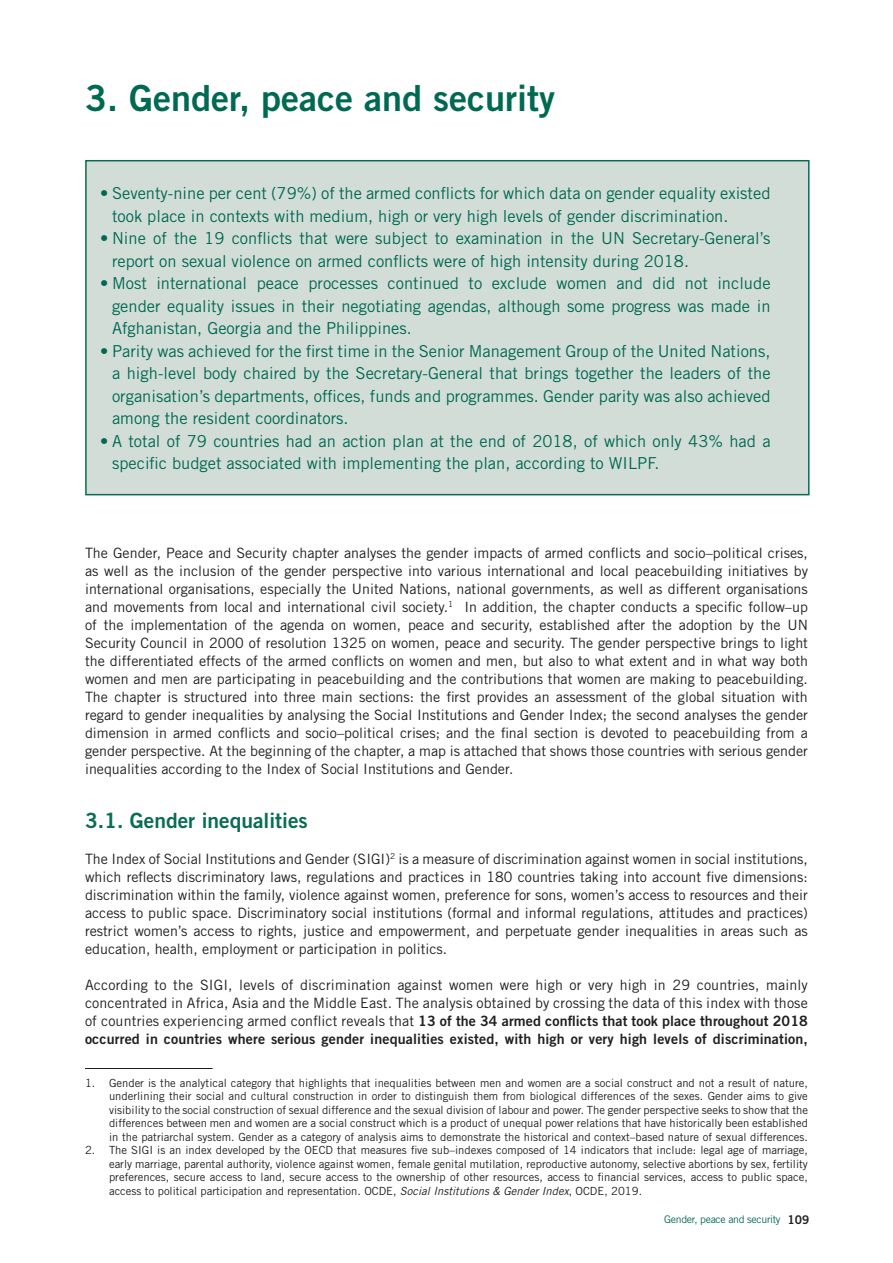
<style>
.page{position:relative;width:893px;height:1263px;background:#fff}
.page>*{position:absolute;margin:0;border:0;box-sizing:border-box;transform-origin:0 0}
.heading_7{font:36px "Trade Gothic LT Std Bd 2";color:#006951}
.t1{font:21px "Trade Gothic LT Std Bd 2";color:#096c55}
.t2{font:16.5px/22.5px "Trade Gothic LT Std";color:#006951}
.t3{font:14.25px/18px "Trade Gothic LT Std";color:#231f20;text-align:justify}
.t4{font:12px "Trade Gothic LT Std Bd 2";color:#231f20}
.t5{font:11.25px/13.5px "Trade Gothic LT Std";color:#231f20;text-align:justify}
.t6{font:10.5px "Trade Gothic LT Std";letter-spacing:-.03em;color:#096c55}
.s1{font-family:"Trade Gothic LT Std Bd 2"}
.s2{font-style:italic}
</style>
<div class="page">
<div style="left:85px;top:160px;width:724px;height:335px;background:#d3ddd8;border:2px solid #096c55"></div>
<hr style="left:85px;top:1068px;width:128px;height:1px;background:#231f20">
<p class="heading_7" style="left:85px;top:76px;width:471px">3. Gender, peace and security</p>
<p class="t2" style="left:112px;top:182px;width:660px;text-indent:-12px">• Seventy-nine per cent (79%) of the armed conflicts for which data on gender equality existed took place in contexts with medium, high or very high levels of gender discrimination.</p>
<p class="t2" style="left:112px;top:227px;width:660px;text-indent:-12px">• Nine of the 19 conflicts that were subject to examination in the UN Secretary-General’s report on sexual violence on armed conflicts were of high intensity during 2018.</p>
<p class="t2" style="left:112px;top:272px;width:660px;text-align:justify;text-indent:-12px">• Most international peace processes continued to exclude women and did not include gender equality issues in their negotiating agendas, although some progress was made in Afghanistan, Georgia and the Philippines.</p>
<p class="t2" style="left:112px;top:339px;width:660px;text-align:justify;text-indent:-12px">• Parity was achieved for the first time in the Senior Management Group of the United Nations, a high-level body chaired by the Secretary-General that brings together the leaders of the organisation’s departments, offices, funds and programmes. Gender parity was also achieved among the resident coordinators.</p>
<p class="t2" style="left:112px;top:429px;width:660px;text-indent:-12px">• A total of 79 countries had an action plan at the end of 2018, of which only 43% had a specific budget associated with implementing the plan, according to WILPF.</p>
<p class="t3" style="left:85px;top:544px;width:724px">The Gender, Peace and Security chapter analyses the gender impacts of armed conflicts and socio–political crises, as well as the inclusion of the gender perspective into various international and local peacebuilding initiatives by international organisations, especially the United Nations, national governments, as well as different organisations and movements from local and international civil society.<sup>1</sup> In addition, the chapter conducts a specific follow–up of the implementation of the agenda on women, peace and security, established after the adoption by the UN Security Council in 2000 of resolution 1325 on women, peace and security. The gender perspective brings to light the differentiated effects of the armed conflicts on women and men, but also to what extent and in what way both women and men are participating in peacebuilding and the contributions that women are making to peacebuilding.<br>The chapter is structured into three main sections: the first provides an assessment of the global situation with regard to gender inequalities by analysing the Social Institutions and Gender Index; the second analyses the gender dimension in armed conflicts and socio–political crises; and the final section is devoted to peacebuilding from a gender perspective. At the beginning of the chapter, a map is attached that shows those countries with serious gender inequalities according to the Index of Social Institutions and Gender.</p>
<p class="t1" style="left:85px;top:807px;width:224px">3.1. Gender inequalities</p>
<p class="t3" style="left:85px;top:850px;width:724px">The Index of Social Institutions and Gender (SIGI)<sup>2</sup> is a measure of discrimination against women in social institutions, which reflects discriminatory laws, regulations and practices in 180 countries taking into account five dimensions: discrimination within the family, violence against women, preference for sons, women’s access to resources and their access to public space. Discriminatory social institutions (formal and informal regulations, attitudes and practices) restrict women’s access to rights, justice and empowerment, and perpetuate gender inequalities in areas such as education, health, employment or participation in politics.</p>
<p class="t3" style="left:85px;top:976px;width:724px">According to the SIGI, levels of discrimination against women were high or very high in 29 countries, mainly concentrated in Africa, Asia and the Middle East. The analysis obtained by crossing the data of this index with those of countries experiencing armed conflict reveals that <span class="s1">13 of the 34 armed conflicts that took place throughout 2018 occurred in countries where serious gender inequalities existed, with high or very high levels of discrimination,</span></p>
<p class="t5" style="left:109px;top:1076px;width:700px;text-indent:-24px">1. Gender is the analytical category that highlights that inequalities between men and women are a social construct and not a result of nature, underlining their social and cultural construction in order to distinguish them from biological differences of the sexes. Gender aims to give visibility to the social construction of sexual difference and the sexual division of labour and power. The gender perspective seeks to show that the differences between men and women are a social construct which is a product of unequal power relations that have historically been established in the patriarchal system. Gender as a category of analysis aims to demonstrate the historical and context–based nature of sexual differences.</p>
<p class="t5" style="left:109px;top:1143px;width:700px;text-indent:-24px">2. The SIGI is an index developed by the OECD that measures five sub–indexes composed of 14 indicators that include: legal age of marriage, early marriage, parental authority, violence against women, female genital mutilation, reproductive autonomy, selective abortions by sex, fertility preferences, secure access to land, secure access to the ownership of other resources, access to financial services, access to public space, access to political participation and representation. OCDE, <span class="s2">Social Institutions &amp; Gender Index</span>, OCDE, 2019.</p>
<p class="t6" style="left:664px;top:1213px;width:118px">Gender, peace and security</p>
<p class="t4" style="left:787px;top:1212px;width:23px">109</p>
</div>
